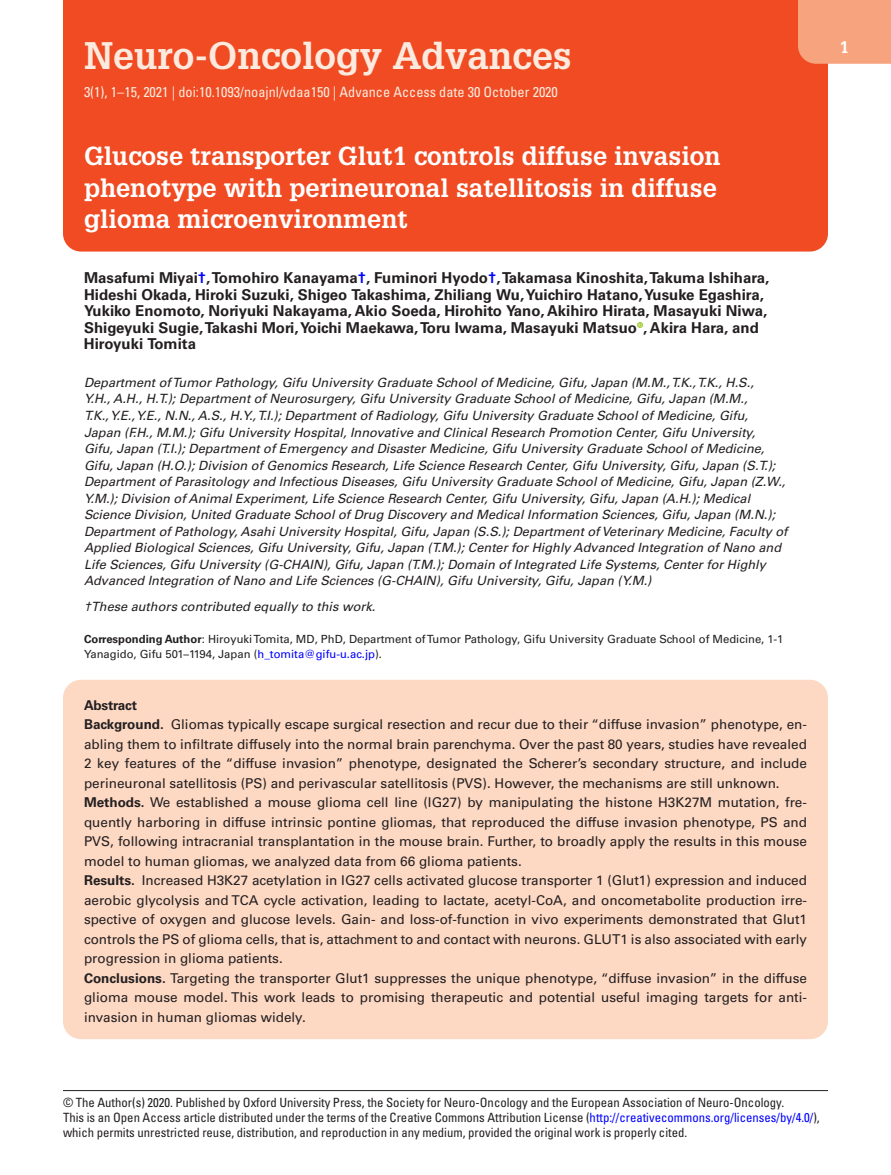
<style>
.page{position:relative;width:891px;height:1175px;background:#fff}
.page>*{position:absolute;margin:0;border:0;box-sizing:border-box;transform-origin:0 0}
.t1{font:700 37.5px "Glypha LT Std";color:#fdeade}
.t2{font:700 25.5px/31.5px "Glypha LT Std";color:#fff}
.t3{font:700 16.5px "Glypha LT Std";color:#fff}
.t4{font:700 15px/16.5px "Univers LT Std";color:#231f20}
.t5{font:condensed 14.25px "Univers LT Std";color:#fdeade}
.t6{font:13.5px/19.5px "Univers LT Std";color:#231f20}
.t7{font:italic 12.75px/16.5px "Univers LT Std";color:#231f20}
.t8{font:condensed 12.75px/15px "Univers LT Std";color:#231f20}
.t9{font:11.25px/15px "Univers LT Std";color:#231f20}
.s1{color:#00f}
.s2{font-weight:700}
</style>
<div class="page">
<div style="left:63px;top:0;width:765px;height:166px;background:#f04b22"></div>
<div style="left:798px;top:0;width:93px;height:64px;background:#f7a37d"></div>
<hr style="left:63px;top:1090px;width:765px;height:1px;background:#231f20">
<div style="left:63px;top:680px;width:765px;height:359px;background:#fdd8c3;border-radius:18px"></div>
<svg style="left:637px;top:322px;width:6px;height:6px"></svg>
<div style="left:63px;top:166px;width:765px;height:85px;background:#f04b22"></div>
<h1 class="t1" style="left:84px;top:32px;width:489px">Neuro-Oncology Advances</h1>
<p class="t5" style="left:84px;top:83px;width:475px">3(1), 1–15, 2021 | doi:10.1093/noajnl/vdaa150 | Advance Access date 30 October 2020</p>
<h2 class="t2" style="left:84px;top:140px;width:638px">Glucose transporter Glut1 controls diffuse invasion phenotype with perineuronal satellitosis in diffuse glioma microenvironment</h2>
<p class="t4" style="left:84px;top:270px;width:687px">Masafumi Miyai<span class="s1">†</span>, Tomohiro Kanayama<span class="s1">†</span>, Fuminori Hyodo<span class="s1">†</span>, Takamasa Kinoshita, Takuma Ishihara, Hideshi Okada, Hiroki Suzuki, Shigeo Takashima, Zhiliang Wu, Yuichiro Hatano, Yusuke Egashira, Yukiko Enomoto, Noriyuki Nakayama, Akio Soeda, Hirohito Yano, Akihiro Hirata, Masayuki Niwa, Shigeyuki Sugie, Takashi Mori, Yoichi Maekawa, Toru Iwama, Masayuki Matsuo , Akira Hara, and Hiroyuki Tomita</p>
<p class="t7" style="left:84px;top:374px;width:705px">Department of Tumor Pathology, Gifu University Graduate School of Medicine, Gifu, Japan (M.M., T.K., T.K., H.S.,<br>Y.H., A.H., H.T.); Department of Neurosurgery, Gifu University Graduate School of Medicine, Gifu, Japan (M.M.,<br>T.K., Y.E., Y.E., N.N., A.S., H.Y., T.I.); Department of Radiology, Gifu University Graduate School of Medicine, Gifu, Japan (F.H., M.M.); Gifu University Hospital, Innovative and Clinical Research Promotion Center, Gifu University, Gifu, Japan (T.I.); Department of Emergency and Disaster Medicine, Gifu University Graduate School of Medicine, Gifu, Japan (H.O.); Division of Genomics Research, Life Science Research Center, Gifu University, Gifu, Japan (S.T.); Department of Parasitology and Infectious Diseases, Gifu University Graduate School of Medicine, Gifu, Japan (Z.W., Y.M.); Division of Animal Experiment, Life Science Research Center, Gifu University, Gifu, Japan (A.H.); Medical Science Division, United Graduate School of Drug Discovery and Medical Information Sciences, Gifu, Japan (M.N.); Department of Pathology, Asahi University Hospital, Gifu, Japan (S.S.); Department of Veterinary Medicine, Faculty of Applied Biological Sciences, Gifu University, Gifu, Japan (T.M.); Center for Highly Advanced Integration of Nano and Life Sciences, Gifu University (G-CHAIN), Gifu, Japan (T.M.); Domain of Integrated Life Systems, Center for Highly Advanced Integration of Nano and Life Sciences (G-CHAIN), Gifu University, Gifu, Japan (Y.M.)</p>
<p class="t7" style="left:84px;top:598px;width:293px">†These authors contributed equally to this work.</p>
<p class="t9" style="left:84px;top:631px;width:701px"><span class="s2">Corresponding Author</span>: Hiroyuki Tomita, MD, PhD, Department of Tumor Pathology, Gifu University Graduate School of Medicine, 1-1<br>Yanagido, Gifu 501–1194, Japan (<span class="s1">h_tomita@gifu-u.ac.jp</span>).</p>
<p class="t6" style="left:84px;top:695px;width:725px"><span class="s2">Abstract<br>Background.</span> Gliomas typically escape surgical resection and recur due to their “diffuse invasion” phenotype, en&shy;abling them to infiltrate diffusely into the normal brain parenchyma. Over the past 80 years, studies have revealed 2 key features of the “diffuse invasion” phenotype, designated the Scherer’s secondary structure, and include perineuronal satellitosis (PS) and perivascular satellitosis (PVS). However, the mechanisms are still unknown.<br><span class="s2">Methods.</span> We established a mouse glioma cell line (IG27) by manipulating the histone H3K27M mutation, fre&shy;quently harboring in diffuse intrinsic pontine gliomas, that reproduced the diffuse invasion phenotype, PS and PVS, following intracranial transplantation in the mouse brain. Further, to broadly apply the results in this mouse model to human gliomas, we analyzed data from 66 glioma patients.<br><span class="s2">Results.</span> Increased H3K27 acetylation in IG27 cells activated glucose transporter 1 (Glut1) expression and induced aerobic glycolysis and TCA cycle activation, leading to lactate, acetyl-CoA, and oncometabolite production irre&shy;spective of oxygen and glucose levels. Gain- and loss-of-function in vivo experiments demonstrated that Glut1 controls the PS of glioma cells, that is, attachment to and contact with neurons. GLUT1 is also associated with early progression in glioma patients.<br><span class="s2">Conclusions.</span> Targeting the transporter Glut1 suppresses the unique phenotype, “diffuse invasion” in the diffuse glioma mouse model. This work leads to promising therapeutic and potential useful imaging targets for anti&shy;invasion in human gliomas widely.</p>
<p class="t3" style="left:840px;top:37px;width:11px">1</p>
<p class="t8" style="left:63px;top:1095px;width:723px">© The Author(s) 2020. Published by Oxford University Press, the Society for Neuro-Oncology and the European Association of Neuro-Oncology.</p>
<p class="t8" style="left:63px;top:1110px;width:758px">This is an Open Access article distributed under the terms of the Creative Commons Attribution License (<span class="s1">http://creativecommons.org/licenses/by/4.0/</span>), which permits unrestricted reuse, distribution, and reproduction in any medium, provided the original work is properly cited.</p>
</div>
